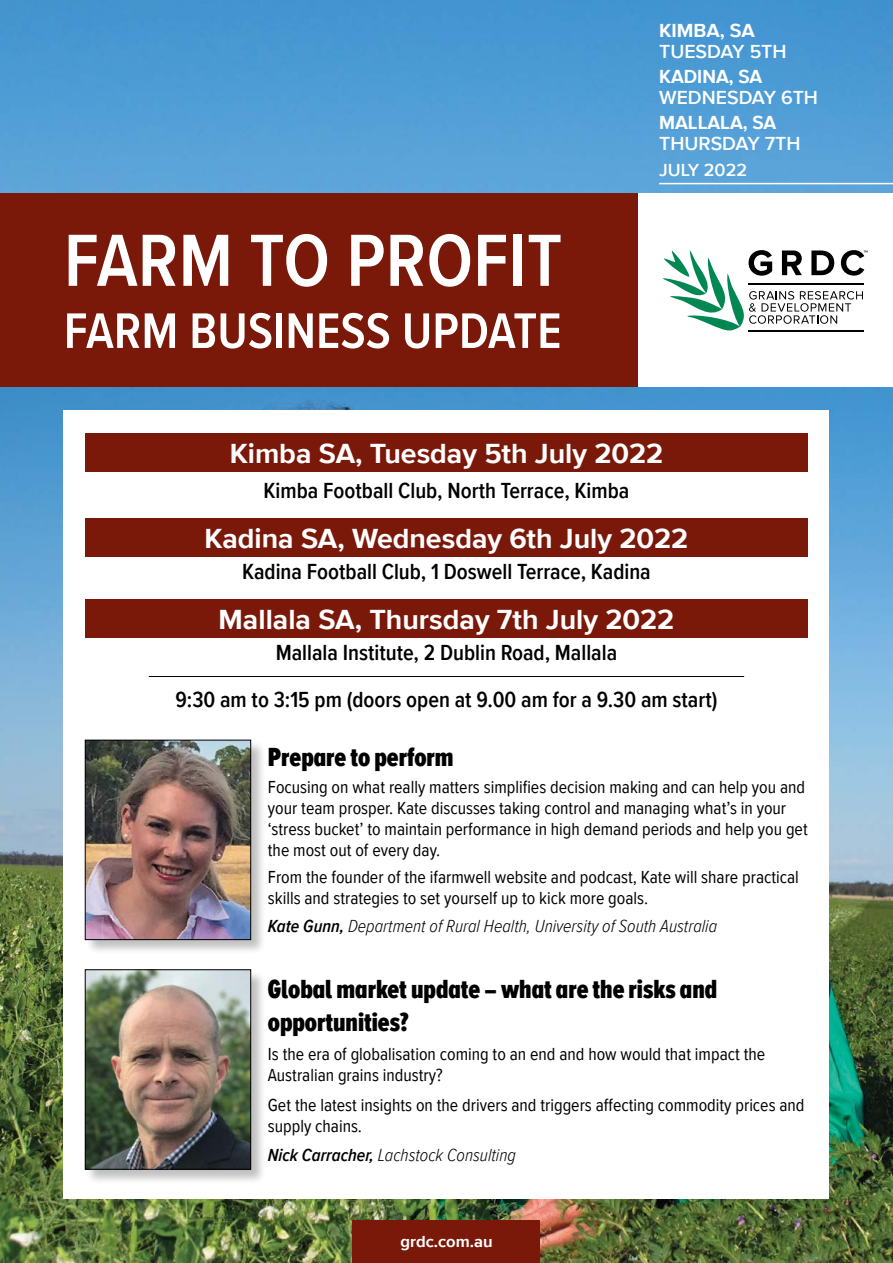
<style>
.page{position:relative;width:893px;height:1263px;background:#fff}
.page>*{position:absolute;margin:0;border:0;box-sizing:border-box;transform-origin:0 0}
.t1{font:600 76.5px "Proxima Nova Cond";color:#fff}
.t2{font:600 51.75px "Proxima Nova Cond";color:#fff}
.t3{font:700 28.5px "Proxima Nova";color:#fff}
.t4{font:900 27px/32.4px "Proxima Nova A Ex Cn";color:#000}
.t5{font:600 22.5px "Proxima Nova Cond";color:#000}
.t6{font:600 19.5px/21px "Proxima Nova";color:#fff}
.t7{font:700 19.5px "Proxima Nova";color:#fff}
.t8{font:18px/21px "Proxima Nova Cond";color:#000}
.t9{font:italic 300 18px "Proxima Nova Cond";color:#000}
.t10{font:600 18px "Proxima Nova";color:#fff}
.t11{font:700 16.5px "Proxima Nova";color:#fff}
.s1{font-weight:700}
.s2{font-weight:600}
</style>
<div class="page">
<img style="left:0;top:0;width:893px;height:193px">
<img style="left:0;top:387px;width:893px;height:876px">
<hr style="left:659px;top:183px;width:234px;height:1px;background:#fff">
<div style="left:64px;top:410px;width:765px;height:789px;background:#fff"></div>
<svg style="left:662px;top:250px;width:205px;height:81px"></svg>
<div style="left:0;top:193px;width:638px;height:194px;background:#7a1809"></div>
<div style="left:353px;top:1220px;width:187px;height:43px;background:#7a1809"></div>
<div style="left:85px;top:434px;width:723px;height:38px;background:#7a1809"></div>
<div style="left:85px;top:519px;width:723px;height:38px;background:#7a1809"></div>
<div style="left:85px;top:600px;width:723px;height:38px;background:#7a1809"></div>
<hr style="left:149px;top:676px;width:595px;height:1px;background:#000">
<div style="left:85px;top:740px;width:181px;height:215px;background:#000;opacity:.25"></div>
<img style="left:87px;top:742px;width:162px;height:196px">
<div style="left:85px;top:740px;width:166px;height:200px;border:1px solid #000"></div>
<div style="left:85px;top:970px;width:181px;height:215px;background:#000;opacity:.25"></div>
<img style="left:87px;top:971px;width:162px;height:196px">
<div style="left:85px;top:969px;width:166px;height:200px;border:1px solid #000"></div>
<p class="t1" style="left:64px;top:204px;width:500px">FARM TO PROFIT</p>
<p class="t2" style="left:64px;top:293px;width:499px">FARM BUSINESS UPDATE</p>
<p class="t7" style="left:659px;top:16px;width:97px">KIMBA, SA</p>
<p class="t6" style="left:659px;top:40px;width:129px">TUESDAY 5TH</p>
<p class="t6" style="left:659px;top:65px;width:160px"><span class="s1">KADINA, SA<br></span>WEDNESDAY 6TH</p>
<p class="t6" style="left:659px;top:112px;width:143px"><span class="s1">MALLALA, SA<br></span>THURSDAY 7TH</p>
<p class="t10" style="left:659px;top:157px;width:89px">JULY 2022</p>
<p class="t3" style="left:230px;top:432px;width:435px">Kimba SA, Tuesday 5th July 2022</p>
<p class="t5" style="left:264px;top:474px;width:367px">Kimba Football Club, North Terrace, Kimba</p>
<p class="t3" style="left:205px;top:517px;width:485px">Kadina SA, Wednesday 6th July 2022</p>
<p class="t5" style="left:242px;top:555px;width:410px">Kadina Football Club, 1 Doswell Terrace, Kadina</p>
<p class="t3" style="left:219px;top:598px;width:457px">Mallala SA, Thursday 7th July 2022</p>
<p class="t5" style="left:276px;top:636px;width:343px">Mallala Institute, 2 Dublin Road, Mallala</p>
<p class="t5" style="left:175px;top:683px;width:544px">9:30 am to 3:15 pm (doors open at 9.00 am for a 9.30 am start)</p>
<p class="t4" style="left:268px;top:740px;width:187px">Prepare to perform</p>
<p class="t8" style="left:268px;top:776px;width:541px">Focusing on what really matters simplifies decision making and can help you and your team prosper. Kate discusses taking control and managing what’s in your ‘stress bucket’ to maintain performance in high demand periods and help you get the most out of every day.</p>
<p class="t8" style="left:268px;top:866px;width:532px">From the founder of the ifarmwell website and podcast, Kate will share practical skills and strategies to set yourself up to kick more goals.</p>
<p class="t9" style="left:268px;top:912px;width:451px"><span class="s2">Kate Gunn,</span> Department of Rural Health, University of South Australia</p>
<p class="t4" style="left:268px;top:973px;width:451px">Global market update – what are the risks and opportunities?</p>
<p class="t8" style="left:268px;top:1043px;width:499px">Is the era of globalisation coming to an end and how would that impact the<br>Australian grains industry?</p>
<p class="t8" style="left:268px;top:1093px;width:538px">Get the latest insights on the drivers and triggers affecting commodity prices and supply chains.</p>
<p class="t9" style="left:268px;top:1142px;width:250px"><span class="s2">Nick Carracher,</span> Lachstock Consulting</p>
<p class="t11" style="left:400px;top:1229px;width:94px">grdc.com.au</p>
</div>
